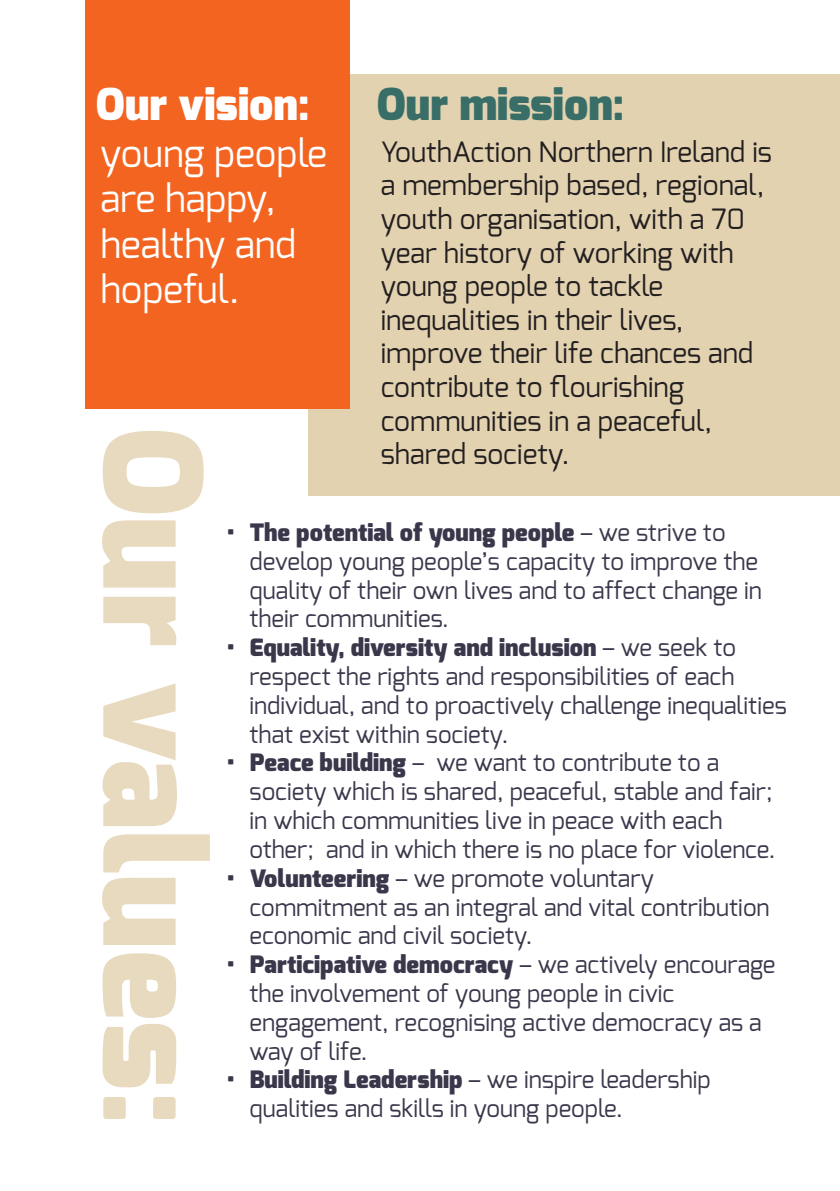
<style>
.page{position:relative;width:840px;height:1191px;background:#fff}
.page>*{position:absolute;margin:0;border:0;box-sizing:border-box;transform-origin:0 0}
.t1{font:900 44px "Exo";color:#386e67}
.t2{font:900 44px "Exo";color:#fff}
.t3{font:38px/45.6px "Exo";color:#fff}
.t4{font:28px/33.6px "Exo";color:#231f20}
.t5{font:24px/28.8px "Exo";color:#3a374b}
.s1{font-weight:900}
</style>
<div class="page">
<div style="left:308px;top:74px;width:531px;height:422px;background:#e2d2b0"></div>
<div style="left:85px;top:0;width:264px;height:408px;background:#f36421"></div>
<svg style="left:102px;top:431px;width:108px;height:688px"></svg>
<h1 class="t2" style="left:96px;top:79px;width:215px">Our vision:</h1>
<h1 class="t1" style="left:376px;top:79px;width:249px">Our mission:</h1>
<h2 class="t3" style="left:100px;top:131px;width:228px">young people are happy, healthy and hopeful.</h2>
<p class="t4" style="left:380px;top:135px;width:392px">YouthAction Northern Ireland is a membership based, regional, youth organisation, with a 70 year history of working with young people to tackle inequalities in their lives, improve their life chances and contribute to flourishing communities in a peaceful, shared society.</p>
<p class="t5" style="left:249px;top:518px;width:513px;text-indent:-23px"><span class="s1">• The potential of young people</span> – we strive to develop young people’s capacity to improve the quality of their own lives and to affect change in their communities.</p>
<p class="t5" style="left:249px;top:633px;width:538px;text-indent:-22px"><span class="s1">• Equality, diversity and inclusion</span> – we seek to respect the rights and responsibilities of each individual, and to proactively challenge inequalities that exist within society.</p>
<p class="t5" style="left:249px;top:748px;width:527px;text-indent:-22px"><span class="s1">• Peace building</span> – we want to contribute to a society which is shared, peaceful, stable and fair; in which communities live in peace with each other; and in which there is no place for violence.</p>
<p class="t5" style="left:249px;top:864px;width:521px;text-indent:-22px"><span class="s1">• Volunteering</span> – we promote voluntary commitment as an integral and vital contribution economic and civil society.</p>
<p class="t5" style="left:249px;top:950px;width:527px;text-indent:-22px"><span class="s1">• Participative democracy</span> – we actively encourage the involvement of young people in civic engagement, recognising active democracy as a way of life.</p>
<p class="t5" style="left:249px;top:1065px;width:462px;text-indent:-23px"><span class="s1">• Building Leadership</span> – we inspire leadership qualities and skills in young people.</p>
</div>
